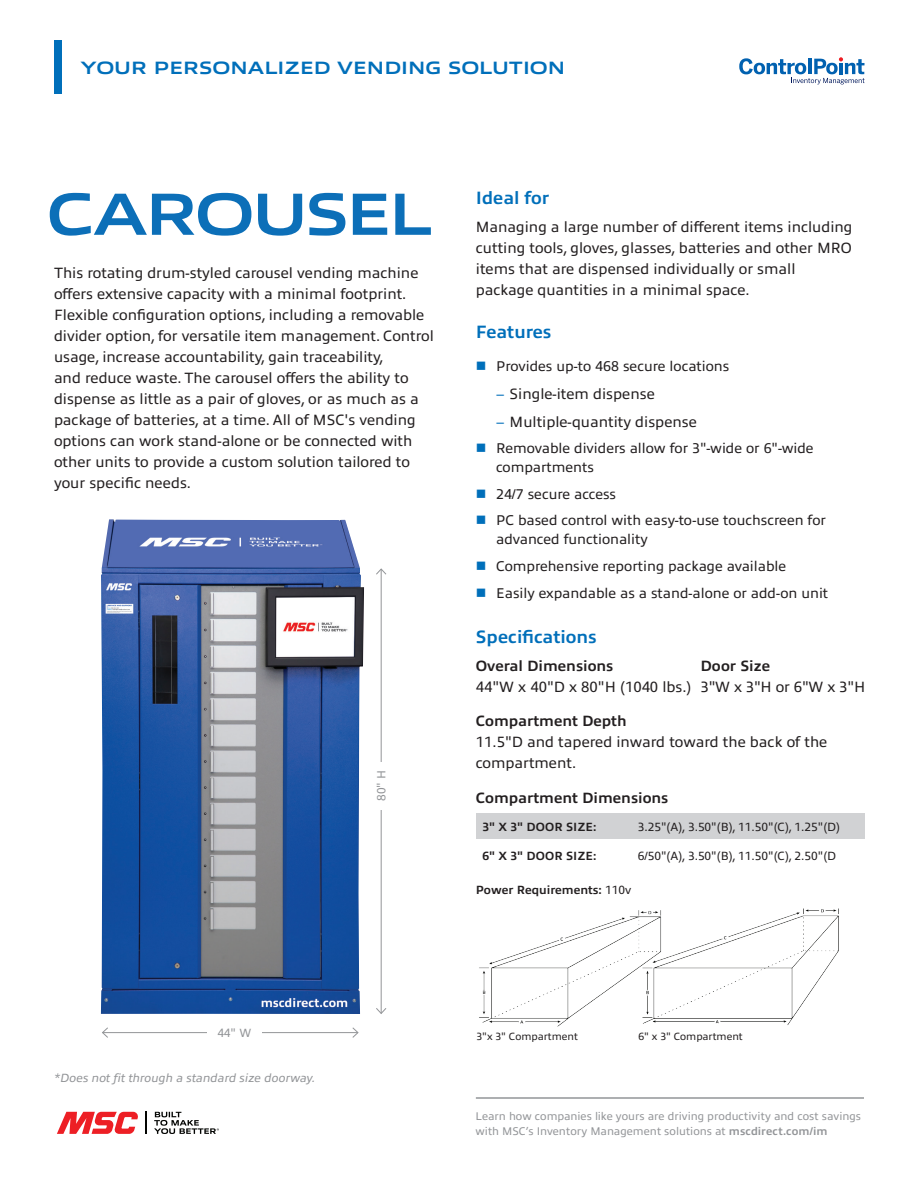
<style>
.page{position:relative;width:918px;height:1188px;background:#fff}
.page>*{position:absolute;margin:0;border:0;box-sizing:border-box;transform-origin:0 0}
.t1{font:700 60px "Allumi Std Extended";letter-spacing:-.055em;color:#0c6fb8}
.t2{font:700 18px "Allumi Std Extended";color:#006fba}
.t3{font:700 18px "Allumi Std";color:#006fba}
.t4{font:15px/21px "Allumi Std";color:#231f20}
.t5{font:700 15px "Allumi Std";color:#231f20}
.t6{font:14.25px/19.5px "Allumi Std";color:#231f20}
.t7{font:12px "Allumi Std";color:#231f20}
.t8{font:700 12px "Allumi Std";color:#231f20}
.t9{font:italic 12px "Allumi Std";color:#939598}
.t10{font:12px "Allumi Std";color:#939598}
.t11{font:11.25px/15px "Allumi Std";letter-spacing:.005em;color:#939598}
.t12{font:10.5px "Allumi Std";color:#231f20}
.s1{color:#006fba}
.s2{font-weight:400}
.s3{font-weight:700}
</style>
<div class="page">
<svg style="left:57px;top:1112px;width:81px;height:22px"></svg>
<svg style="left:146px;top:1112px;width:1px;height:22px"></svg>
<svg style="left:154px;top:1112px;width:65px;height:22px"></svg>
<hr style="left:476px;top:1097px;width:388px;height:2px;background:#939598">
<svg style="left:739px;top:57px;width:126px;height:27px"></svg>
<div style="left:476px;top:814px;width:389px;height:25px;background:#d1d2d4"></div>
<div style="left:54px;top:40px;width:7px;height:54px;background:#006fba"></div>
<img style="left:101px;top:519px;width:263px;height:495px">
<img style="left:479px;top:908px;width:360px;height:119px">
<hr style="left:381px;top:569px;width:1px;height:444px;background:#939598">
<svg style="left:376px;top:568px;width:11px;height:7px"></svg>
<svg style="left:376px;top:1007px;width:11px;height:7px"></svg>
<div style="left:377px;top:762px;width:10px;height:47px;background:#fff"></div>
<hr style="left:103px;top:1032px;width:255px;height:1px;background:#939598">
<svg style="left:352px;top:1027px;width:7px;height:11px"></svg>
<svg style="left:102px;top:1027px;width:7px;height:11px"></svg>
<div style="left:207px;top:1028px;width:54px;height:13px;background:#fff"></div>
<p class="t2" style="left:80px;top:58px;width:486px">YOUR PERSONALIZED VENDING SOLUTION</p>
<h1 class="t1" style="left:46px;top:182px;width:388px">CAROUSEL</h1>
<p class="t4" style="left:54px;top:262px;width:381px">This rotating drum-styled carousel vending machine offers extensive capacity with a minimal footprint.<br>Flexible configuration options, including a removable divider option, for versatile item management. Control usage, increase accountability, gain traceability,<br>and reduce waste. The carousel offers the ability to dispense as little as a pair of gloves, or as much as a package of batteries, at a time. All of MSC's vending options can work stand-alone or be connected with other units to provide a custom solution tailored to your specific needs.</p>
<p class="t10" style="left:375px;top:801px;width:33px;rotate:-90deg">80" H</p>
<p class="t3" style="left:476px;top:188px;width:75px">Ideal for</p>
<p class="t4" style="left:476px;top:216px;width:378px">Managing a large number of different items including cutting tools, gloves, glasses, batteries and other MRO items that are dispensed individually or small package quantities in a minimal space.</p>
<p class="t3" style="left:476px;top:322px;width:77px">Features</p>
<p class="t6" style="left:476px;top:357px;width:255px"><span class="s1">■</span> Provides up-to 468 secure locations</p>
<p class="t4" style="left:496px;top:383px;width:160px"><span class="s1">–</span> Single-item dispense</p>
<p class="t4" style="left:496px;top:411px;width:202px"><span class="s1">–</span> Multiple-quantity dispense</p>
<p class="t6" style="left:496px;top:438px;width:319px;text-indent:-20px"><span class="s1">■</span> Removable dividers allow for 3"-wide or 6"-wide compartments</p>
<p class="t6" style="left:476px;top:484px;width:142px"><span class="s1">■</span> 24/7 secure access</p>
<p class="t6" style="left:496px;top:510px;width:331px;text-indent:-20px"><span class="s1">■</span> PC based control with easy-to-use touchscreen for advanced functionality</p>
<p class="t6" style="left:476px;top:556px;width:312px"><span class="s1">■</span> Comprehensive reporting package available</p>
<p class="t6" style="left:476px;top:584px;width:354px"><span class="s1">■</span> Easily expandable as a stand-alone or add-on unit</p>
<p class="t3" style="left:476px;top:627px;width:122px">Specifications</p>
<p class="t5" style="left:476px;top:658px;width:139px">Overal Dimensions</p>
<p class="t4" style="left:476px;top:676px;width:217px">44"W x 40"D x 80"H (1040 lbs.)</p>
<p class="t5" style="left:476px;top:713px;width:152px">Compartment Depth</p>
<p class="t4" style="left:476px;top:732px;width:353px">11.5"D and tapered inward toward the back of the compartment.</p>
<p class="t5" style="left:476px;top:790px;width:194px">Compartment Dimensions</p>
<p class="t8" style="left:483px;top:821px;width:115px">3" X 3" DOOR SIZE:</p>
<p class="t7" style="left:638px;top:821px;width:204px">3.25"(A), 3.50"(B), 11.50"(C), 1.25"(D)</p>
<p class="t8" style="left:483px;top:849px;width:115px">6" X 3" DOOR SIZE:</p>
<p class="t7" style="left:638px;top:849px;width:200px">6/50"(A), 3.50"(B), 11.50"(C), 2.50"(D</p>
<p class="t8" style="left:476px;top:884px;width:157px">Power Requirements: <span class="s2">110v</span></p>
<p class="t5" style="left:700px;top:658px;width:71px">Door Size</p>
<p class="t4" style="left:700px;top:677px;width:166px">3"W x 3"H or 6"W x 3"H</p>
<p class="t10" style="left:217px;top:1026px;width:35px">44" W</p>
<p class="t9" style="left:54px;top:1072px;width:263px">*Does not fit through a standard size doorway.</p>
<p class="t12" style="left:476px;top:1030px;width:103px">3"x 3" Compartment</p>
<p class="t12" style="left:638px;top:1030px;width:106px">6" x 3" Compartment</p>
<p class="t11" style="left:475px;top:1109px;width:387px">Learn how companies like yours are driving productivity and cost savings with MSC’s Inventory Management solutions at <span class="s3">mscdirect.com/im</span></p>
</div>
